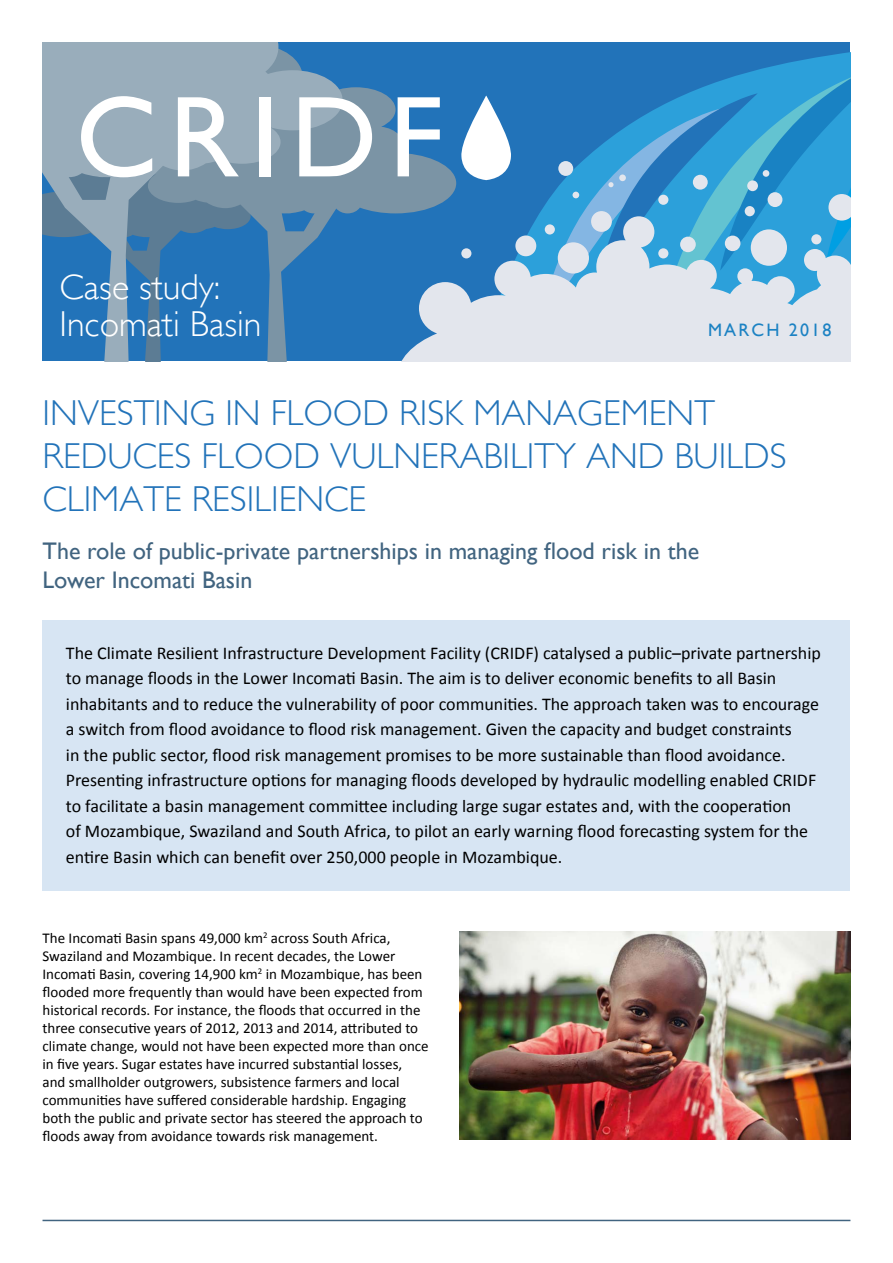
<style>
.page{position:relative;width:893px;height:1263px;background:#fff}
.page>*{position:absolute;margin:0;border:0;box-sizing:border-box;transform-origin:0 0}
.t1{font:300 36px/43.2px "Gill Sans";color:#2273b9}
.t2{font:300 36px/37.5px "Gill Sans";color:#fff}
.t3{font:24px/28.8px "Gill Sans";color:#416480}
.t4{font:18px/25.5px "Calibri";color:#000}
.t5{font:18px "Gill Sans";letter-spacing:.12em;color:#1c82c3}
.t6{font:15px/18px "Calibri";color:#000}
</style>
<div class="page">
<div style="left:43px;top:621px;width:807px;height:270px;background:#d7e5f3"></div>
<div style="left:483px;top:43px;width:367px;height:173px;background:#2273b9"></div>
<svg style="left:343px;top:45px;width:113px;height:316px;background:#3b7cb3"></svg>
<svg style="left:43px;top:43px;width:300px;height:318px;background:#5e8cb2"></svg>
<svg style="left:541px;top:48px;width:309px;height:168px;background:#3290cb"></svg>
<div style="left:591px;top:211px;width:21px;height:21px;background:#e3e6ed;border-radius:50%"></div>
<div style="left:658px;top:195px;width:10px;height:10px;background:#e3e6ed;border-radius:50%"></div>
<svg style="left:397px;top:216px;width:453px;height:145px;background:#a1c6e0"></svg>
<div style="left:745px;top:206px;width:10px;height:10px;background:#e3e6ed;border-radius:50%"></div>
<svg style="left:81px;top:96px;width:71px;height:81px"></svg>
<svg style="left:178px;top:97px;width:61px;height:79px"></svg>
<div style="left:259px;top:97px;width:11px;height:79px;background:#fff"></div>
<svg style="left:299px;top:97px;width:73px;height:79px"></svg>
<svg style="left:398px;top:97px;width:42px;height:79px"></svg>
<svg style="left:461px;top:96px;width:51px;height:84px"></svg>
<hr style="left:43px;top:1220px;width:807px;height:1px;background:#416480">
<img style="left:459px;top:931px;width:391px;height:209px">
<h1 class="t2" style="left:60px;top:266px;width:204px">Case study:<br>Incomati Basin</h1>
<p class="t5" style="left:708px;top:319px;width:125px">MARCH 2018</p>
<h1 class="t1" style="left:43px;top:389px;width:746px">INVESTING IN FLOOD RISK MANAGEMENT<br>REDUCES FLOOD VULNERABILITY AND BUILDS<br>CLIMATE RESILIENCE</h1>
<h2 class="t3" style="left:43px;top:537px;width:658px">The role of public-private partnerships in managing flood risk in the<br>Lower Incomati Basin</h2>
<p class="t4" style="left:66px;top:640px;width:756px">The Climate Resilient Infrastructure Development Facility (CRIDF) catalysed a public–private partnership to manage floods in the Lower Incomati Basin. The aim is to deliver economic benefits to all Basin inhabitants and to reduce the vulnerability of poor communities. The approach taken was to encourage a switch from flood avoidance to flood risk management. Given the capacity and budget constraints<br>in the public sector, flood risk management promises to be more sustainable than flood avoidance.<br>Presenting infrastructure options for managing floods developed by hydraulic modelling enabled CRIDF to facilitate a basin management committee including large sugar estates and, with the cooperation<br>of Mozambique, Swaziland and South Africa, to pilot an early warning flood forecasting system for the entire Basin which can benefit over 250,000 people in Mozambique.</p>
<p class="t6" style="left:43px;top:928px;width:388px">The Incomati Basin spans 49,000 km<sup>2</sup> across South Africa, Swaziland and Mozambique. In recent decades, the Lower Incomati Basin, covering 14,900 km<sup>2</sup> in Mozambique, has been flooded more frequently than would have been expected from historical records. For instance, the floods that occurred in the three consecutive years of 2012, 2013 and 2014, attributed to climate change, would not have been expected more than once in five years. Sugar estates have incurred substantial losses, and smallholder outgrowers, subsistence farmers and local communities have suffered considerable hardship. Engaging both the public and private sector has steered the approach to floods away from avoidance towards risk management.</p>
</div>
